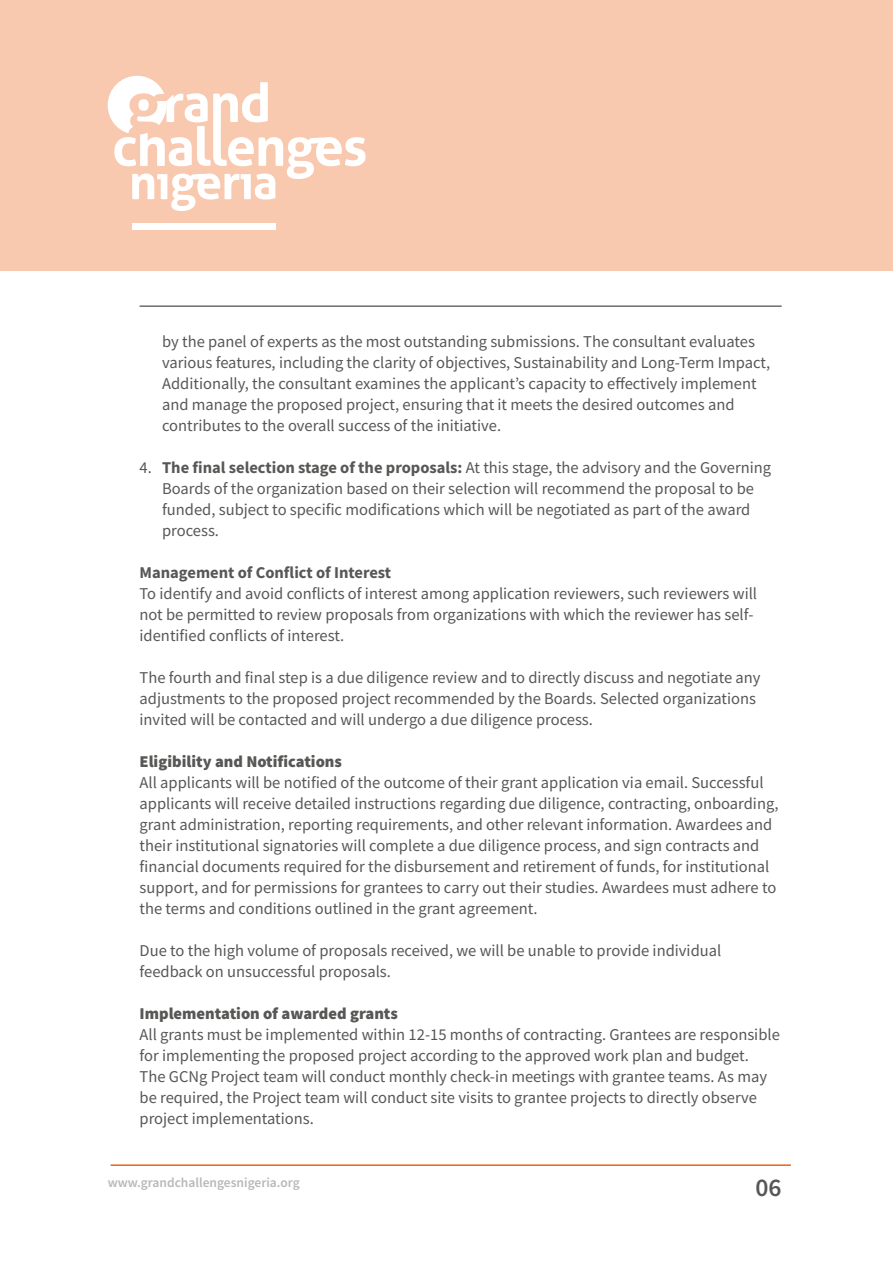
<style>
.page{position:relative;width:893px;height:1263px;background:#fff}
.page>*{position:absolute;margin:0;border:0;box-sizing:border-box;transform-origin:0 0}
.t1{font:600 25.5px "Source Sans Pro";color:#575756}
.t2{font:16.5px/21px "Source Sans Pro";color:#575756}
.t3{font:900 16.5px "Source Sans Pro";color:#575756}
.t4{font:700 16.5px "Source Sans Pro";color:#575756}
.t5{font:600 13.5px "Source Sans Pro";color:#b9b8b8}
.s1{font-weight:700}
</style>
<div class="page">
<hr style="left:111px;top:1164px;width:680px;height:2px;background:#ec621a">
<div style="left:0;top:0;width:893px;height:270px;background:#f8c8af"></div>
<svg style="left:108px;top:76px;width:258px;height:135px"></svg>
<div style="left:132px;top:224px;width:143px;height:6px;background:#fff"></div>
<hr style="left:140px;top:305px;width:642px;height:2px;background:#6d6d6c">
<p class="t2" style="left:162px;top:331px;width:610px">by the panel of experts as the most outstanding submissions. The consultant evaluates various features, including the clarity of objectives, Sustainability and Long-Term Impact, Additionally, the consultant examines the applicant’s capacity to effectively implement and manage the proposed project, ensuring that it meets the desired outcomes and contributes to the overall success of the initiative.</p>
<p class="t2" style="left:162px;top:457px;width:611px;text-indent:-23px">4. <span class="s1">The final selection stage of the proposals:</span> At this stage, the advisory and the Governing Boards of the organization based on their selection will recommend the proposal to be funded, subject to specific modifications which will be negotiated as part of the award process.</p>
<p class="t4" style="left:140px;top:562px;width:253px">Management of Conflict of Interest</p>
<p class="t2" style="left:140px;top:583px;width:619px">To identify and avoid conflicts of interest among application reviewers, such reviewers will not be permitted to review proposals from organizations with which the reviewer has self&shy;identified conflicts of interest.</p>
<p class="t2" style="left:140px;top:667px;width:622px">The fourth and final step is a due diligence review and to directly discuss and negotiate any adjustments to the proposed project recommended by the Boards. Selected organizations invited will be contacted and will undergo a due diligence process.</p>
<p class="t3" style="left:140px;top:750px;width:204px">Eligibility and Notifications</p>
<p class="t2" style="left:140px;top:772px;width:640px">All applicants will be notified of the outcome of their grant application via email. Successful applicants will receive detailed instructions regarding due diligence, contracting, onboarding, grant administration, reporting requirements, and other relevant information. Awardees and their institutional signatories will complete a due diligence process, and sign contracts and financial documents required for the disbursement and retirement of funds, for institutional support, and for permissions for grantees to carry out their studies. Awardees must adhere to the terms and conditions outlined in the grant agreement.</p>
<p class="t2" style="left:140px;top:940px;width:583px">Due to the high volume of proposals received, we will be unable to provide individual feedback on unsuccessful proposals.</p>
<p class="t3" style="left:140px;top:1002px;width:260px">Implementation of awarded grants</p>
<p class="t2" style="left:140px;top:1024px;width:642px">All grants must be implemented within 12-15 months of contracting. Grantees are responsible for implementing the proposed project according to the approved work plan and budget.<br>The GCNg Project team will conduct monthly check-in meetings with grantee teams. As may be required, the Project team will conduct site visits to grantee projects to directly observe project implementations.</p>
<p class="t5" style="left:108px;top:1174px;width:194px">www.grandchallengesnigeria.org</p>
<h1 class="t1" style="left:755px;top:1171px;width:28px">06</h1>
</div>
